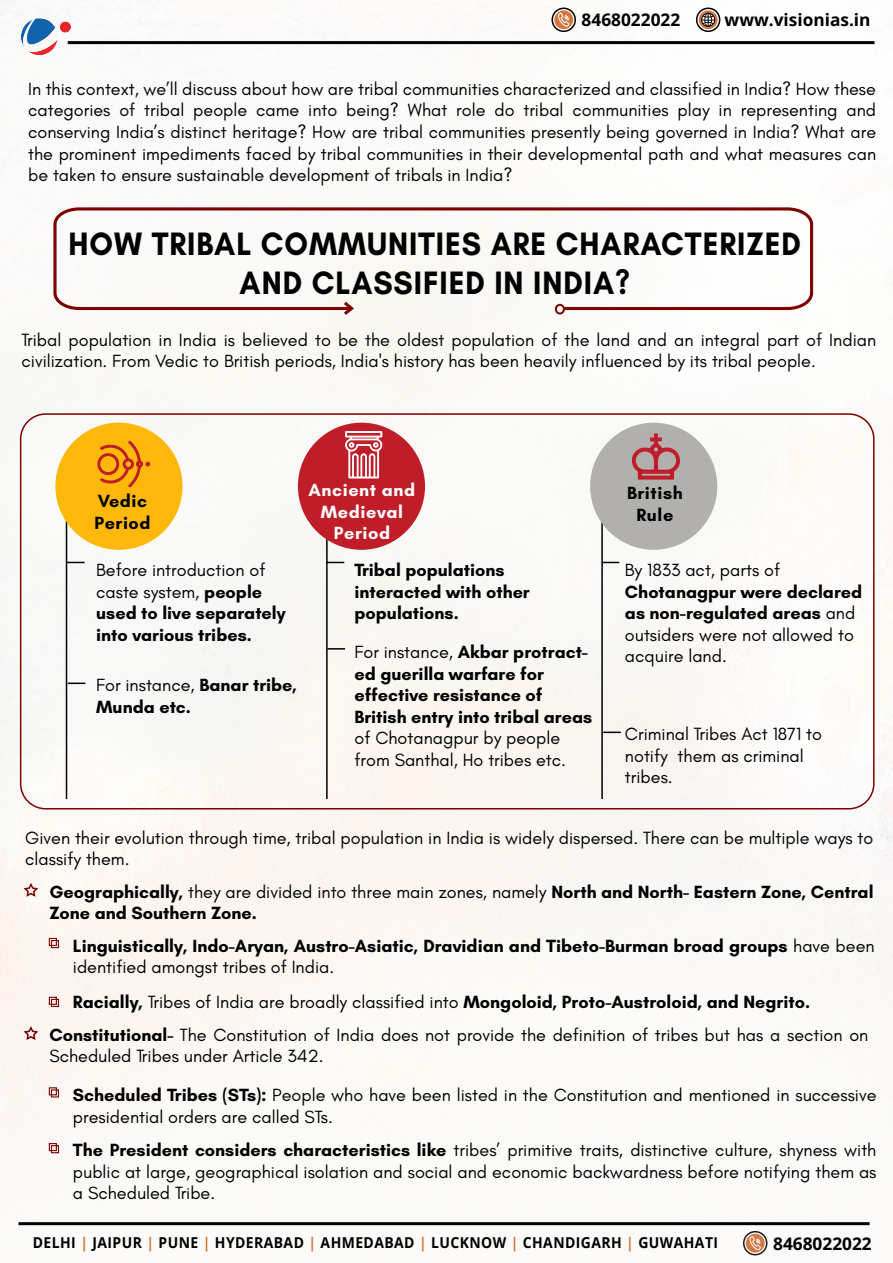
<style>
.page{position:relative;width:893px;height:1263px;background:#fff}
.page>*{position:absolute;margin:0;border:0;box-sizing:border-box;transform-origin:0 0}
.t1{font:700 33px/39.6px "Glacial Indifference";letter-spacing:.03em;color:#000;text-align:center;scale:.93 1}
.t2{font:18px/21.6px "Glacial Indifference";color:#000}
.t3{font:700 18px/21.6px "Glacial Indifference";color:#000}
.t4{font:700 18px/21.6px "Glacial Indifference";letter-spacing:.035em;color:#fff;text-align:center}
.t5{font:700 18px/21.6px "Glacial Indifference";letter-spacing:.035em;color:#000}
.t6{font:17.25px "Open Sans";color:#000}
.t7{font:15px "Open Sans";letter-spacing:.03em;color:#000;scale:.93 1}
.s1{font-weight:400}
.s2{font-weight:700}
.s3{color:#d37741}
</style>
<div class="page">
<div style="left:0;top:3px;width:893px;height:1253px;background:#fbf9f6"></div>
<hr style="left:18px;top:1222px;width:852px;height:3px;background:#000">
<div style="left:743px;top:1231px;width:24px;height:24px;border:2px solid #1a1a1a;border-radius:50%"></div>
<div style="left:746px;top:1234px;width:19px;height:18px;background:#d67742;border-radius:50%"></div>
<svg style="left:749px;top:1236px;width:12px;height:14px"></svg>
<img style="left:22px;top:18px;width:48px;height:36px">
<div style="left:551px;top:8px;width:25px;height:24px;border:2px solid #000;border-radius:50%"></div>
<svg style="left:554px;top:10px;width:19px;height:19px"></svg>
<svg style="left:557px;top:12px;width:13px;height:15px"></svg>
<svg style="left:699px;top:10px;width:19px;height:19px"></svg>
<div style="left:696px;top:8px;width:24px;height:24px;border:2px solid #000;border-radius:50%"></div>
<div style="left:701px;top:13px;width:14px;height:14px;border:1px solid #000;border-radius:50%"></div>
<div style="left:704px;top:13px;width:8px;height:14px;border:1px solid #000;border-radius:50%"></div>
<svg style="left:701px;top:13px;width:15px;height:13px"></svg>
<hr style="left:68px;top:41px;width:806px;height:3px;background:#000">
<hr style="left:66px;top:511px;width:1px;height:288px;background:#000">
<hr style="left:326px;top:511px;width:2px;height:288px;background:#000">
<hr style="left:601px;top:511px;width:2px;height:288px;background:#000">
<div style="left:55px;top:423px;width:128px;height:127px;background:#feb80a;border-radius:50%"></div>
<div style="left:590px;top:423px;width:127px;height:127px;background:#b1b0ad;border-radius:50%"></div>
<div style="left:298px;top:423px;width:127px;height:127px;background:#bf1e29;border-radius:50%"></div>
<svg style="left:67px;top:562px;width:18px;height:1px"></svg>
<svg style="left:68px;top:682px;width:17px;height:2px"></svg>
<svg style="left:328px;top:562px;width:16px;height:1px"></svg>
<svg style="left:327px;top:648px;width:18px;height:2px"></svg>
<svg style="left:603px;top:562px;width:16px;height:1px"></svg>
<svg style="left:603px;top:732px;width:18px;height:1px"></svg>
<div style="left:20px;top:413px;width:854px;height:396px;border:2px solid #7e0000;border-radius:25px"></div>
<svg style="left:22px;top:882px;width:18px;height:16px"></svg>
<svg style="left:22px;top:1026px;width:18px;height:15px"></svg>
<div style="left:49px;top:997px;width:8px;height:8px;border:1px solid #7e0000"></div>
<div style="left:51px;top:999px;width:8px;height:8px;border:1px solid #7e0000"></div>
<div style="left:49px;top:938px;width:8px;height:8px;border:1px solid #7e0000"></div>
<div style="left:51px;top:940px;width:8px;height:8px;border:1px solid #7e0000"></div>
<div style="left:49px;top:1143px;width:8px;height:8px;border:1px solid #7e0000"></div>
<div style="left:51px;top:1145px;width:8px;height:8px;border:1px solid #7e0000"></div>
<div style="left:49px;top:1087px;width:8px;height:8px;border:1px solid #7e0000"></div>
<div style="left:51px;top:1089px;width:8px;height:8px;border:1px solid #7e0000"></div>
<svg style="left:52px;top:206px;width:763px;height:106px"></svg>
<svg style="left:341px;top:298px;width:15px;height:20px"></svg>
<div style="left:555px;top:304px;width:10px;height:10px;border:2px solid #7e0000;border-radius:50%"></div>
<svg style="left:631px;top:433px;width:49px;height:47px"></svg>
<svg style="left:97px;top:441px;width:53px;height:46px"></svg>
<svg style="left:345px;top:431px;width:38px;height:47px"></svg>
<p class="t6" style="left:582px;top:8px;width:100px">8468022022</p>
<p class="t6" style="left:725px;top:8px;width:147px">www.visionias.in</p>
<p class="t2" style="left:28px;top:78px;width:850px;text-align:justify">In this context, we’ll discuss about how are tribal communities characterized and classified in India? How these categories of tribal people came into being? What role do tribal communities play in representing and conserving India’s distinct heritage? How are tribal communities presently being governed in India? What are the prominent impediments faced by tribal communities in their developmental path and what measures can be taken to ensure sustainable development of tribals in India?</p>
<h1 class="t1" style="left:69px;top:223px;width:789px">HOW TRIBAL COMMUNITIES ARE CHARACTERIZED<br>AND CLASSIFIED IN INDIA?</h1>
<p class="t2" style="left:22px;top:329px;width:856px">Tribal population in India is believed to be the oldest population of the land and an integral part of Indian civilization. From Vedic to British periods, India's history has been heavily influenced by its tribal people.</p>
<p class="t5" style="left:94px;top:490px;width:58px">Vedic<br>Period</p>
<p class="t4" style="left:309px;top:479px;width:108px">Ancient and<br>Medieval<br>Period</p>
<p class="t3" style="left:96px;top:559px;width:191px"><span class="s1">Before introduction of caste system,</span> people used to live separately into various tribes.</p>
<p class="t3" style="left:96px;top:674px;width:202px"><span class="s1">For instance,</span> Banar tribe,<br>Munda etc.</p>
<p class="t3" style="left:354px;top:559px;width:177px">Tribal populations interacted with other populations.</p>
<p class="t3" style="left:354px;top:641px;width:239px"><span class="s1">For instance,</span> Akbar protract&shy;ed guerilla warfare for effective resistance of<br>British entry into tribal areas</p>
<p class="t2" style="left:354px;top:728px;width:213px">of Chotanagpur by people from Santhal, Ho tribes etc.</p>
<p class="t5" style="left:627px;top:482px;width:57px;text-align:center">British<br>Rule</p>
<p class="t2" style="left:625px;top:559px;width:157px">By 1833 act, parts of</p>
<p class="t3" style="left:625px;top:580px;width:239px">Chotanagpur were declared as non-regulated areas <span class="s1">and outsiders were not allowed to acquire land.</span></p>
<p class="t2" style="left:625px;top:723px;width:199px">Criminal Tribes Act 1871 to notify them as criminal tribes.</p>
<p class="t2" style="left:25px;top:827px;width:849px">Given their evolution through time, tribal population in India is widely dispersed. There can be multiple ways to classify them.</p>
<p class="t3" style="left:49px;top:880px;width:826px">Geographically, <span class="s1">they are divided into three main zones, namely</span> North and North- Eastern Zone, Central<br>Zone and Southern Zone.</p>
<p class="t3" style="left:73px;top:934px;width:803px">Linguistically, Indo-Aryan, Austro-Asiatic, Dravidian and Tibeto-Burman broad groups <span class="s1">have been identified amongst tribes of India.</span></p>
<p class="t3" style="left:73px;top:991px;width:739px">Racially, <span class="s1">Tribes of India are broadly classified into</span> Mongoloid, Proto-Austroloid, and Negrito.</p>
<p class="t2" style="left:49px;top:1024px;width:820px"><span class="s2">Constitutional-</span> The Constitution of India does not provide the definition of tribes but has a section on<br>Scheduled Tribes under Article 342.</p>
<p class="t2" style="left:73px;top:1084px;width:805px"><span class="s2">Scheduled Tribes (STs):</span> People who have been listed in the Constitution and mentioned in successive presidential orders are called STs.</p>
<p class="t2" style="left:73px;top:1139px;width:805px;text-align:justify"><span class="s2">The President considers characteristics like</span> tribes’ primitive traits, distinctive culture, shyness with public at large, geographical isolation and social and economic backwardness before notifying them as a Scheduled Tribe.</p>
<p class="t7" style="left:33px;top:1232px;width:738px">DELHI <span class="s3">|</span> JAIPUR <span class="s3">|</span> PUNE <span class="s3">|</span> HYDERABAD <span class="s3">|</span> AHMEDABAD <span class="s3">|</span> LUCKNOW <span class="s3">|</span> CHANDIGARH <span class="s3">|</span> GUWAHATI</p>
<p class="t6" style="left:773px;top:1231px;width:100px">8468022022</p>
</div>
